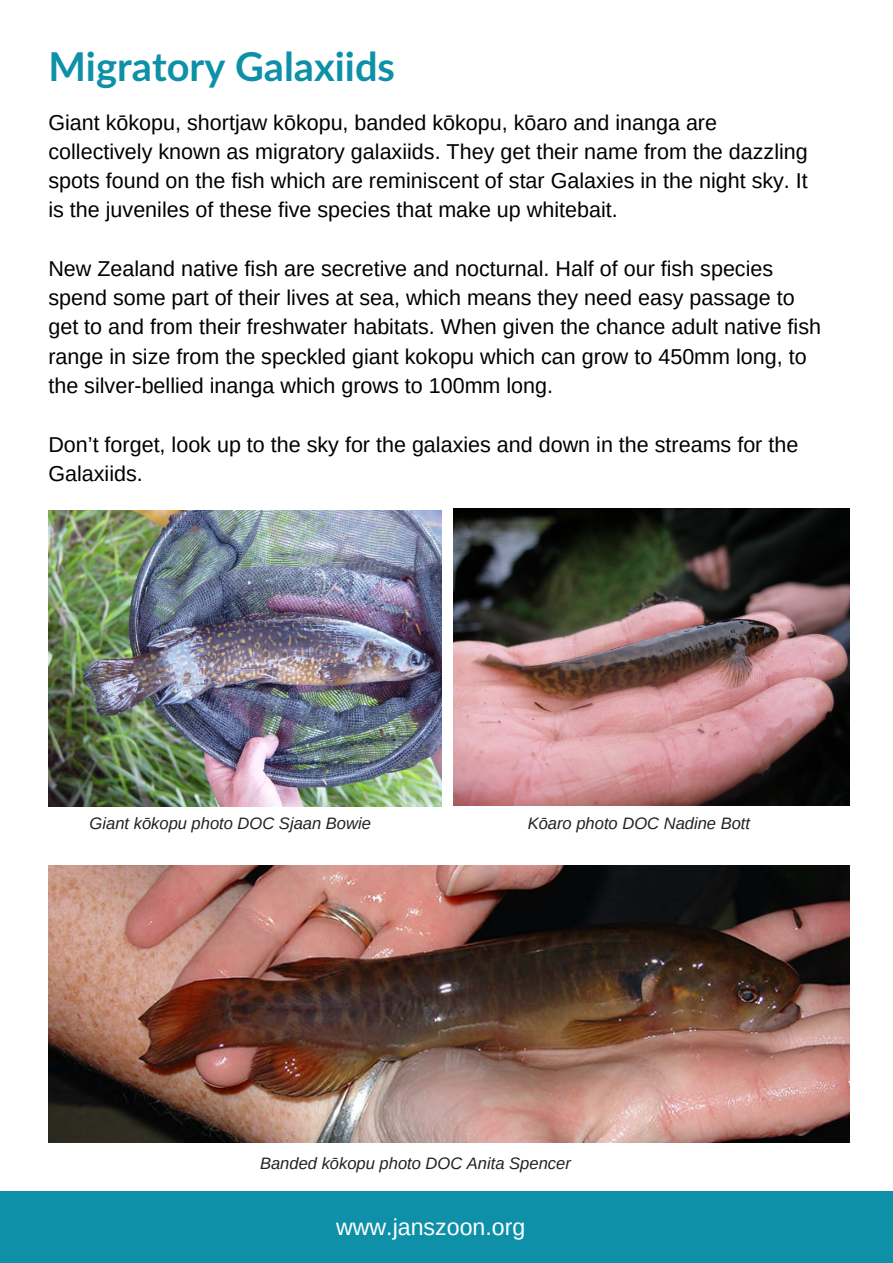
<style>
.page{position:relative;width:893px;height:1263px;background:#fff}
.page>*{position:absolute;margin:0;border:0;box-sizing:border-box;transform-origin:0 0}
.t1{font:700 39.75px "Lato";color:#0d90a8}
.t2{font:23.25px "Arimo";color:#fff}
.t3{font:21.45px/29.2px "Arimo";color:#000}
.t4{font:italic 16.5px "Arimo";color:#222}
</style>
<div class="page">
<div style="left:0;top:1191px;width:893px;height:72px;background:#0d90a8"></div>
<img style="left:454px;top:509px;width:395px;height:296px">
<img style="left:48px;top:510px;width:393px;height:296px">
<img style="left:48px;top:866px;width:801px;height:277px">
<h1 class="t1" style="left:48px;top:37px;width:348px">Migratory Galaxiids</h1>
<p class="t3" style="left:48px;top:108px;width:761px">Giant kōkopu, shortjaw kōkopu, banded kōkopu, kōaro and inanga are collectively known as migratory galaxiids. They get their name from the dazzling spots found on the fish which are reminiscent of star Galaxies in the night sky. It is the juveniles of these five species that make up whitebait.</p>
<p class="t3" style="left:48px;top:254px;width:774px">New Zealand native fish are secretive and nocturnal. Half of our fish species spend some part of their lives at sea, which means they need easy passage to get to and from their freshwater habitats. When given the chance adult native fish range in size from the speckled giant kokopu which can grow to 450mm long, to the silver-bellied inanga which grows to 100mm long.</p>
<p class="t3" style="left:48px;top:430px;width:751px">Don’t forget, look up to the sky for the galaxies and down in the streams for the<br>Galaxiids.</p>
<p class="t4" style="left:90px;top:812px;width:283px">Giant kōkopu photo DOC Sjaan Bowie</p>
<p class="t4" style="left:528px;top:812px;width:224px">Kōaro photo DOC Nadine Bott</p>
<p class="t4" style="left:260px;top:1152px;width:312px">Banded kōkopu photo DOC Anita Spencer</p>
<p class="t2" style="left:336px;top:1212px;width:191px">www.janszoon.org</p>
</div>
